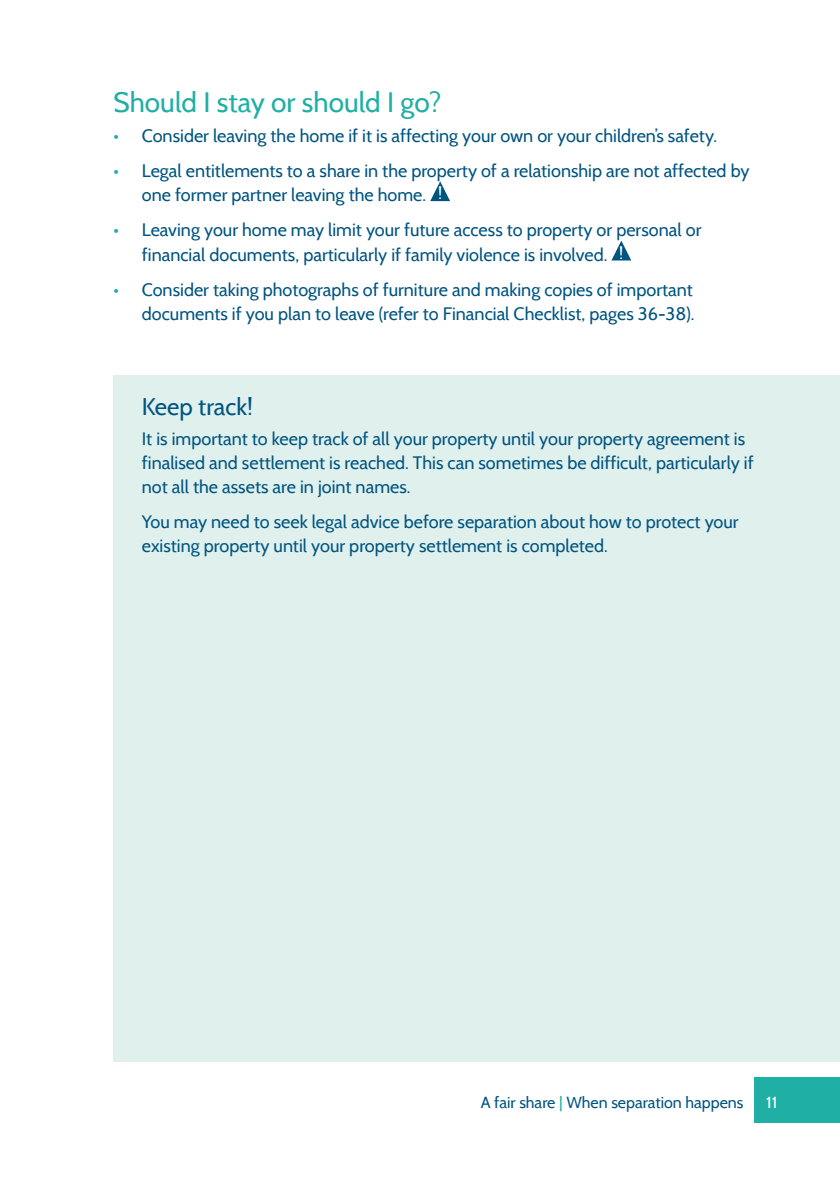
<style>
.page{position:relative;width:840px;height:1191px;background:#fff}
.page>*{position:absolute;margin:0;border:0;box-sizing:border-box;transform-origin:0 0}
.Heading_3{font:28px "Cabin";color:#1fafa4}
.t1{font:24px "Cabin";color:#005480}
.Dot_point_4{font:18px/24px "Cabin";color:#005480}
.Dot_point_2{font:18px/24px "Cabin";color:#005480}
.t2{font:17px "Cabin";color:#fff}
.t3{font:16px "Cabin";color:#005480}
.t4{font:16px "Cabin";color:#fff}
.s1{color:#1fafa4}
</style>
<div class="page">
<div style="left:754px;top:1077px;width:85px;height:46px;background:#1fafa4"></div>
<svg style="left:430px;top:181px;width:20px;height:20px"></svg>
<svg style="left:611px;top:241px;width:20px;height:19px"></svg>
<div style="left:113px;top:375px;width:726px;height:686px;background:#dff0ed"></div>
<p class="Heading_3" style="left:113px;top:85px;width:329px">Should I stay or should I go?</p>
<p class="Dot_point_2" style="left:113px;top:123px;width:605px"><span class="s1">•</span> Consider leaving the home if it is affecting your own or your children’s safety.</p>
<p class="Dot_point_2" style="left:142px;top:159px;width:609px;text-indent:-28px"><span class="s1">•</span> Legal entitlements to a share in the property of a relationship are not affected by one former partner leaving the home.</p>
<p class="t2" style="left:438px;top:183px;width:6px">!</p>
<p class="Dot_point_2" style="left:142px;top:218px;width:560px;text-indent:-28px"><span class="s1">•</span> Leaving your home may limit your future access to property or personal or financial documents, particularly if family violence is involved.</p>
<p class="t2" style="left:619px;top:242px;width:6px">!</p>
<p class="Dot_point_4" style="left:113px;top:277px;width:582px;text-align:right"><span class="s1">•</span> Consider taking photographs of furniture and making copies of important documents if you plan to leave (refer to Financial Checklist, pages 36-38).</p>
<p class="t1" style="left:142px;top:392px;width:112px">Keep track!</p>
<p class="Dot_point_4" style="left:142px;top:427px;width:613px">It is important to keep track of all your property until your property agreement is finalised and settlement is reached. This can sometimes be difficult, particularly if not all the assets are in joint names.</p>
<p class="Dot_point_4" style="left:142px;top:510px;width:598px">You may need to seek legal advice before separation about how to protect your existing property until your property settlement is completed.</p>
<p class="t3" style="left:480px;top:1092px;width:264px">A fair share <span class="s1">|</span> When separation happens</p>
<p class="t4" style="left:765px;top:1092px;width:13px">11</p>
</div>
